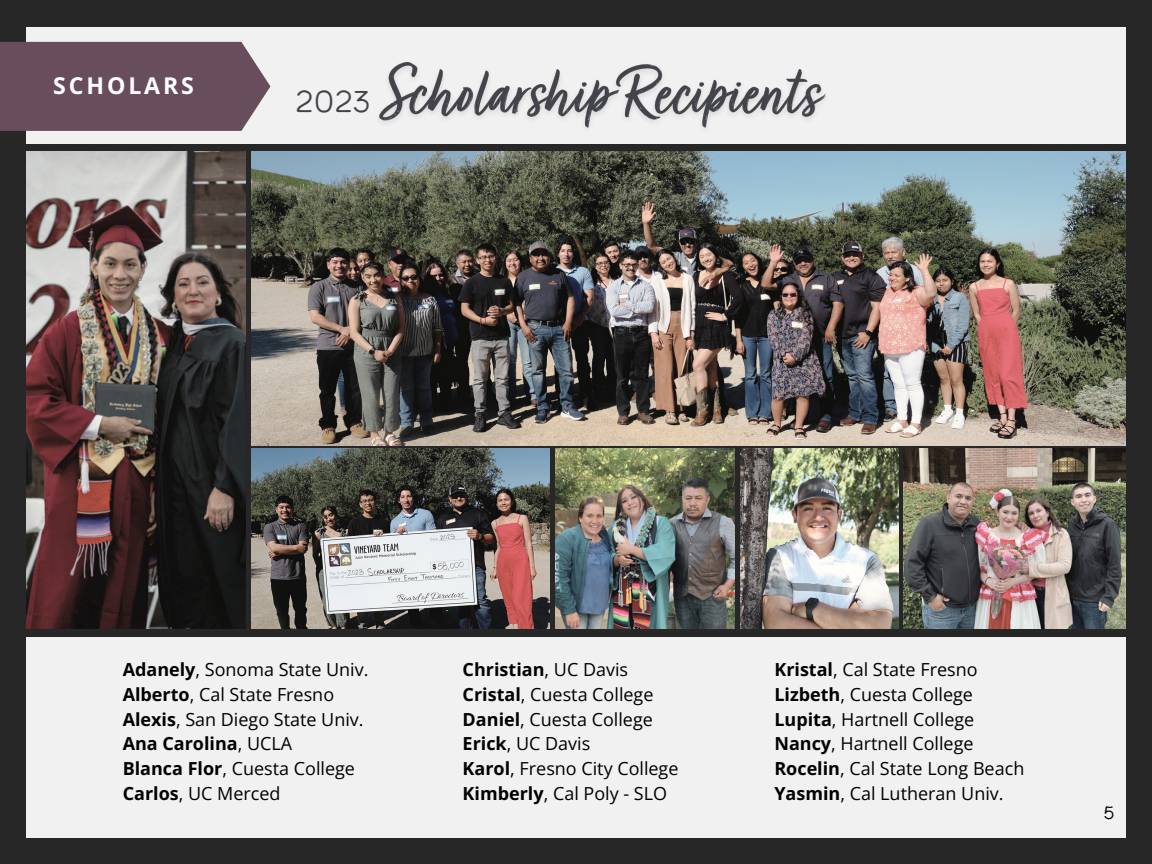
<style>
.page{position:relative;width:1152px;height:864px;background:#272727}
.page>*{position:absolute;margin:0;border:0;box-sizing:border-box;transform-origin:0 0}
.t1{font:30px "Calder LC";color:#43444b}
.t2{font:700 23.1px "Open Sans";letter-spacing:.125em;color:#fff}
.t3{font:18px "Open Sans";color:#000}
.t4{font:700 18px "Open Sans";color:#000}
.t5{font:18px "Calder LC";color:#000}
.s1{font-weight:700}
.s2{font-weight:400}
</style>
<div class="page">
<div style="left:26px;top:27px;width:1100px;height:810px;background:#f1f1f1"></div>
<div style="left:0;top:42px;width:270px;height:89px;background:#684e5c"></div>
<div style="left:0;top:144px;width:1152px;height:492px;background:#272727"></div>
<img style="left:555px;top:449px;width:179px;height:180px">
<img style="left:740px;top:449px;width:159px;height:180px">
<img style="left:26px;top:151px;width:219px;height:477px">
<img style="left:252px;top:151px;width:874px;height:294px">
<img style="left:252px;top:449px;width:298px;height:180px">
<img style="left:904px;top:449px;width:221px;height:180px">
<img style="left:379px;top:62px;width:447px;height:66px">
<p class="t2" style="left:53px;top:69px;width:142px">SCHOLARS</p>
<p class="t1" style="left:295px;top:89px;width:76px">2023</p>
<p class="t3" style="left:123px;top:657px;width:247px"><span class="s1">Adanely</span>, Sonoma State Univ.</p>
<p class="t3" style="left:123px;top:682px;width:213px"><span class="s1">Alberto</span>, Cal State Fresno</p>
<p class="t3" style="left:123px;top:707px;width:242px"><span class="s1">Alexis</span>, San Diego State Univ.</p>
<p class="t4" style="left:123px;top:731px;width:171px">Ana Carolina<span class="s2">, UCLA</span></p>
<p class="t3" style="left:123px;top:756px;width:234px"><span class="s1">Blanca Flor</span>, Cuesta College</p>
<p class="t3" style="left:123px;top:781px;width:159px"><span class="s1">Carlos</span>, UC Merced</p>
<p class="t4" style="left:463px;top:657px;width:167px">Christian<span class="s2">, UC Davis</span></p>
<p class="t3" style="left:463px;top:682px;width:192px"><span class="s1">Cristal</span>, Cuesta College</p>
<p class="t3" style="left:463px;top:707px;width:192px"><span class="s1">Daniel</span>, Cuesta College</p>
<p class="t3" style="left:463px;top:731px;width:129px"><span class="s1">Erick</span>, UC Davis</p>
<p class="t3" style="left:463px;top:756px;width:217px"><span class="s1">Karol</span>, Fresno City College</p>
<p class="t3" style="left:463px;top:781px;width:206px"><span class="s1">Kimberly</span>, Cal Poly - SLO</p>
<p class="t3" style="left:774px;top:657px;width:205px"><span class="s1">Kristal</span>, Cal State Fresno</p>
<p class="t3" style="left:774px;top:682px;width:200px"><span class="s1">Lizbeth</span>, Cuesta College</p>
<p class="t3" style="left:774px;top:707px;width:201px"><span class="s1">Lupita</span>, Hartnell College</p>
<p class="t3" style="left:774px;top:731px;width:201px"><span class="s1">Nancy</span>, Hartnell College</p>
<p class="t3" style="left:774px;top:756px;width:251px"><span class="s1">Rocelin</span>, Cal State Long Beach</p>
<p class="t3" style="left:774px;top:781px;width:231px"><span class="s1">Yasmin</span>, Cal Lutheran Univ.</p>
<p class="t5" style="left:1104px;top:805px;width:13px">5</p>
</div>
